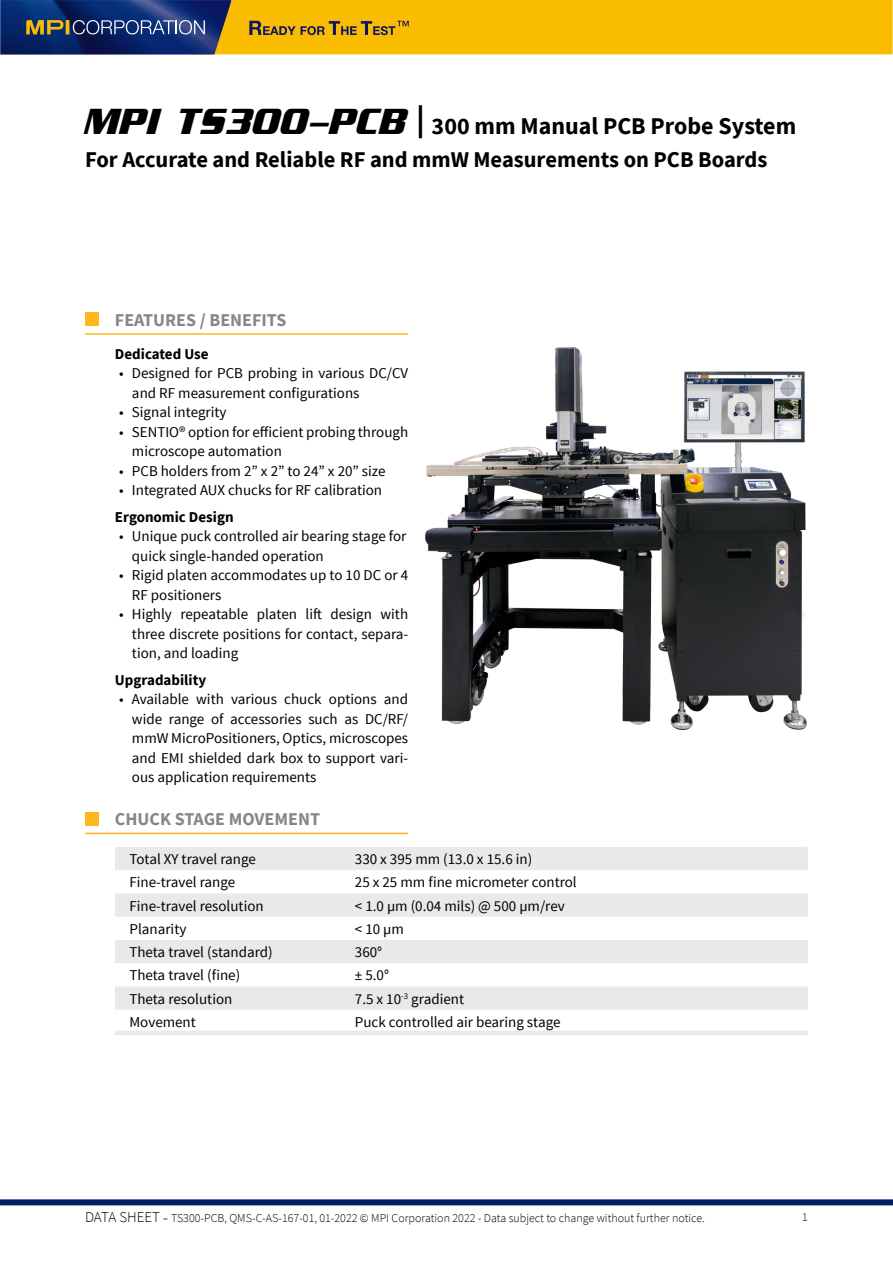
<style>
.page{position:relative;width:893px;height:1263px;background:#fff}
.page>*{position:absolute;margin:0;border:0;box-sizing:border-box;transform-origin:0 0}
.t1{font:700 24px "Source Sans Pro";color:#000}
.t2{font:700 22.5px "Source Sans Pro";color:#000}
.t3{font:700 18px "Source Sans Pro";color:#878787}
.t4{font:15px/19.5px "Source Sans Pro";color:#000}
.t5{font:700 15px "Source Sans Pro";color:#000}
.t6{font:300 12px "Source Sans Pro";color:#000}
.s1{font-family:"Enter Sansman";font-style:italic;font-size:36px}
.s2{font-size:15px}
.s3{font-size:16.5px}
</style>
<div class="page">
<svg style="left:0;top:0;width:893px;height:54px;background:#bf981d"></svg>
<div style="left:0;top:1199px;width:893px;height:6px;background:#001e62"></div>
<img style="left:425px;top:347px;width:382px;height:383px">
<svg style="left:115px;top:847px;width:693px;height:163px;fill:#e9e9e9"></svg>
<hr style="left:115px;top:1031px;width:225px;height:4px;background:#e9e9e9">
<hr style="left:340px;top:1031px;width:468px;height:4px;background:#e9e9e9">
<hr style="left:85px;top:333px;width:323px;height:2px;background:#ffb81c">
<hr style="left:85px;top:833px;width:323px;height:1px;background:#ffb81c">
<div style="left:85px;top:312px;width:14px;height:14px;background:#ffb81c"></div>
<div style="left:85px;top:812px;width:14px;height:13px;background:#ffb81c"></div>
<h1 class="t1" style="left:85px;top:110px;width:713px"><span class="s1">MPI TS300-PCB</span> <sup>|</sup> 300 mm Manual PCB Probe System</h1>
<h2 class="t2" style="left:85px;top:145px;width:684px">For Accurate and Reliable RF and mmW Measurements on PCB Boards</h2>
<p class="t3" style="left:115px;top:308px;width:173px">FEATURES / BENEFITS</p>
<p class="t5" style="left:115px;top:343px;width:95px">Dedicated Use</p>
<p class="t4" style="left:132px;top:364px;width:278px;text-indent:-13px">• Designed for PCB probing in various DC/CV and RF measurement configurations</p>
<p class="t4" style="left:119px;top:403px;width:109px">• Signal integrity</p>
<p class="t4" style="left:132px;top:422px;width:278px;text-indent:-13px">• SENTIO® option for efficient probing through microscope automation</p>
<p class="t4" style="left:119px;top:461px;width:268px">• PCB holders from 2” x 2” to 24” x 20” size</p>
<p class="t4" style="left:119px;top:481px;width:264px">• Integrated AUX chucks for RF calibration</p>
<p class="t5" style="left:115px;top:506px;width:120px">Ergonomic Design</p>
<p class="t4" style="left:132px;top:527px;width:276px;text-indent:-13px">• Unique puck controlled air bearing stage for quick single-handed operation</p>
<p class="t4" style="left:132px;top:566px;width:278px;text-indent:-13px">• Rigid platen accommodates up to 10 DC or 4<br>RF positioners</p>
<p class="t4" style="left:132px;top:605px;width:278px;text-align:justify;text-indent:-13px">• Highly repeatable platen lift design with three discrete positions for contact, separa&shy;tion, and loading</p>
<p class="t5" style="left:115px;top:669px;width:93px">Upgradability</p>
<p class="t4" style="left:132px;top:690px;width:278px;text-align:justify;text-indent:-13px">• Available with various chuck options and wide range of accessories such as DC/RF/ mmW MicroPositioners, Optics, microscopes and EMI shielded dark box to support vari&shy;ous application requirements</p>
<p class="t3" style="left:115px;top:807px;width:207px">CHUCK STAGE MOVEMENT</p>
<p class="t4" style="left:129px;top:850px;width:128px">Total XY travel range</p>
<p class="t4" style="left:355px;top:850px;width:179px">330 x 395 mm (13.0 x 15.6 in)</p>
<p class="t4" style="left:129px;top:873px;width:107px">Fine-travel range</p>
<p class="t4" style="left:355px;top:873px;width:223px">25 x 25 mm fine micrometer control</p>
<p class="t4" style="left:129px;top:896px;width:136px">Fine-travel resolution</p>
<p class="t4" style="left:355px;top:896px;width:211px">&lt; 1.0 µm (0.04 mils) @ 500 µm/rev</p>
<p class="t4" style="left:129px;top:919px;width:58px">Planarity</p>
<p class="t4" style="left:355px;top:919px;width:51px">&lt; 10 µm</p>
<p class="t4" style="left:129px;top:943px;width:145px">Theta travel (standard)</p>
<p class="t4" style="left:355px;top:943px;width:29px">360°</p>
<p class="t4" style="left:129px;top:966px;width:112px">Theta travel (fine)</p>
<p class="t4" style="left:355px;top:966px;width:36px">± 5.0°</p>
<p class="t4" style="left:129px;top:989px;width:104px">Theta resolution</p>
<p class="t4" style="left:355px;top:989px;width:111px">7.5 x 10<sup>-3</sup> gradient</p>
<p class="t4" style="left:129px;top:1012px;width:68px">Movement</p>
<p class="t4" style="left:355px;top:1012px;width:207px">Puck controlled air bearing stage</p>
<p class="t6" style="left:85px;top:1210px;width:621px"><span class="s2">DATA SHEET</span> <span class="s3">-</span> TS300-PCB, QMS-C-AS-167-01, 01-2022 © MPI Corporation 2022 - Data subject to change without further notice.</p>
<p class="t6" style="left:802px;top:1209px;width:7px">1</p>
</div>
